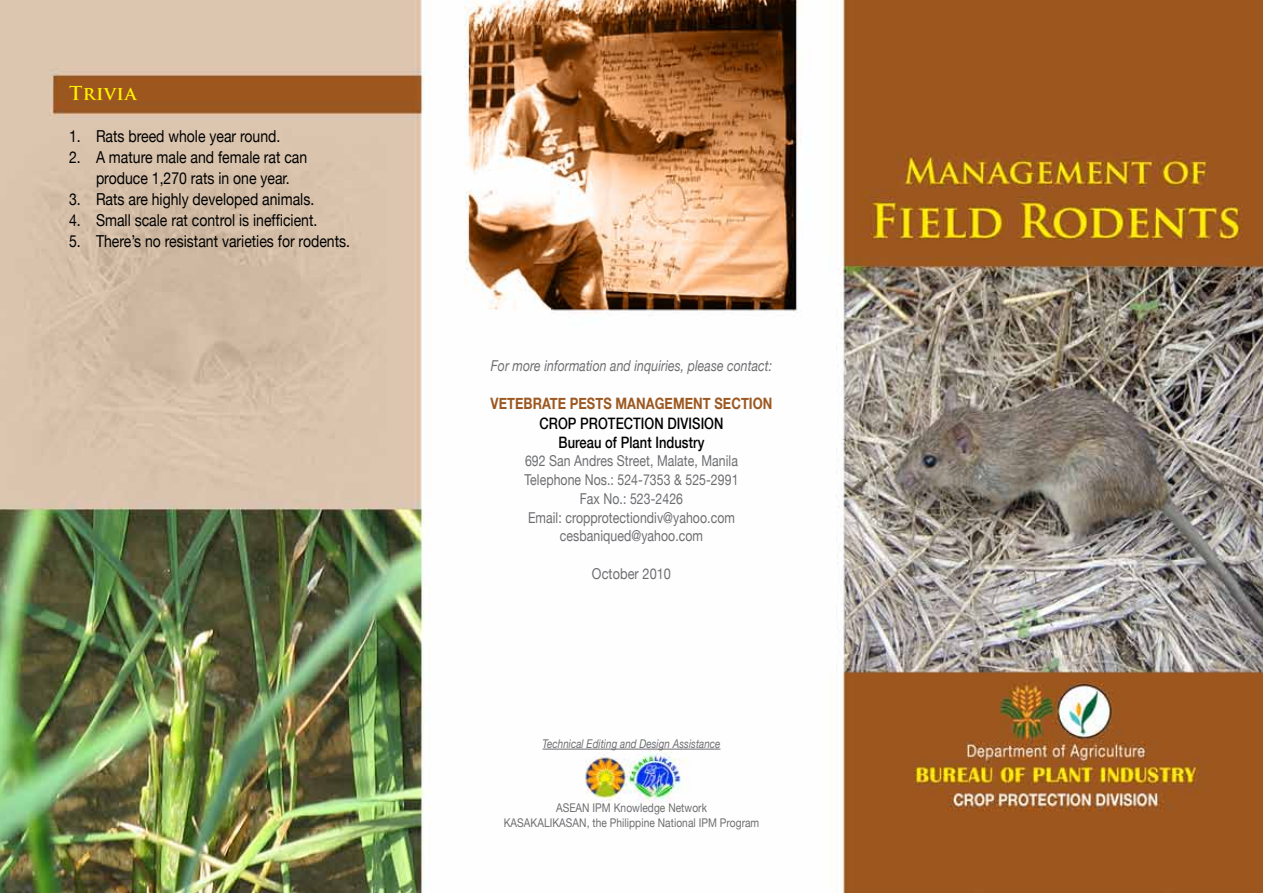
<style>
.page{position:relative;width:1263px;height:893px;background:#fff}
.page>*{position:absolute;margin:0;border:0;box-sizing:border-box;transform-origin:0 0}
.t1{font:700 18.75px "Trajan Pro";letter-spacing:.025em;color:#fff200}
.t2{font:16.5px/21px "Helvetica Neue";color:#000;text-align:center;scale:.85 1}
.t3{font:500 15.75px/18.8px "Helvetica Neue";letter-spacing:.005em;color:#000;text-align:center;scale:.82 1}
.t4{font:700 15.75px "Helvetica Neue";letter-spacing:.005em;color:#9c5820;scale:.82 1}
.t5{font:15px/18.8px "Helvetica Neue";letter-spacing:.005em;color:#6d6e71;text-align:center;scale:.82 1}
.t6{font:italic 15px "Helvetica Neue";letter-spacing:.005em;color:#6d6e71;scale:.82 1}
.t7{font:15px "Helvetica Neue";letter-spacing:.005em;color:#6d6e71;scale:.85 1}
.t8{font:12px/14.4px "Helvetica Neue";letter-spacing:.005em;color:#6d6e71;text-align:center;scale:.85 1}
.t9{font:italic 12px "Helvetica Neue";letter-spacing:.005em;color:#6d6e71;scale:.82 1}
</style>
<div class="page">
<img style="left:0;top:0;width:1263px;height:893px">
<hr style="left:542px;top:749px;width:178px;height:1px;background:#6d6e71">
<p class="t1" style="left:69px;top:81px;width:69px">Trivia</p>
<p class="t2" style="left:69px;top:125px;width:250px">1. Rats breed whole year round.</p>
<p class="t2" style="left:69px;top:146px;width:282px">2. A mature male and female rat can produce 1,270 rats in one year.</p>
<p class="t2" style="left:69px;top:188px;width:290px">3. Rats are highly developed animals.</p>
<p class="t2" style="left:69px;top:209px;width:294px">4. Small scale rat control is inefficient.</p>
<p class="t2" style="left:69px;top:230px;width:332px">5. There’s no resistant varieties for rodents.</p>
<p class="t6" style="left:491px;top:357px;width:345px">For more information and inquiries, please contact:</p>
<p class="t4" style="left:490px;top:393px;width:345px">VETEBRATE PESTS MANAGEMENT SECTION</p>
<p class="t3" style="left:539px;top:414px;width:226px">Crop Protection Division<br>Bureau of Plant Industry</p>
<p class="t5" style="left:524px;top:451px;width:263px">692 San Andres Street, Malate, Manila<br>Telephone Nos.: 524-7353 &amp; 525-2991<br>Fax No.: 523-2426<br>Email: cropprotectiondiv@yahoo.com cesbaniqued@yahoo.com</p>
<p class="t7" style="left:592px;top:565px;width:95px">October 2010</p>
<p class="t9" style="left:542px;top:736px;width:218px">Technical Editing and Design Assistance</p>
<p class="t8" style="left:504px;top:800px;width:302px">ASEAN IPM Knowledge Network<br>KASAKALIKASAN, the Philippine National IPM Program</p>
</div>
